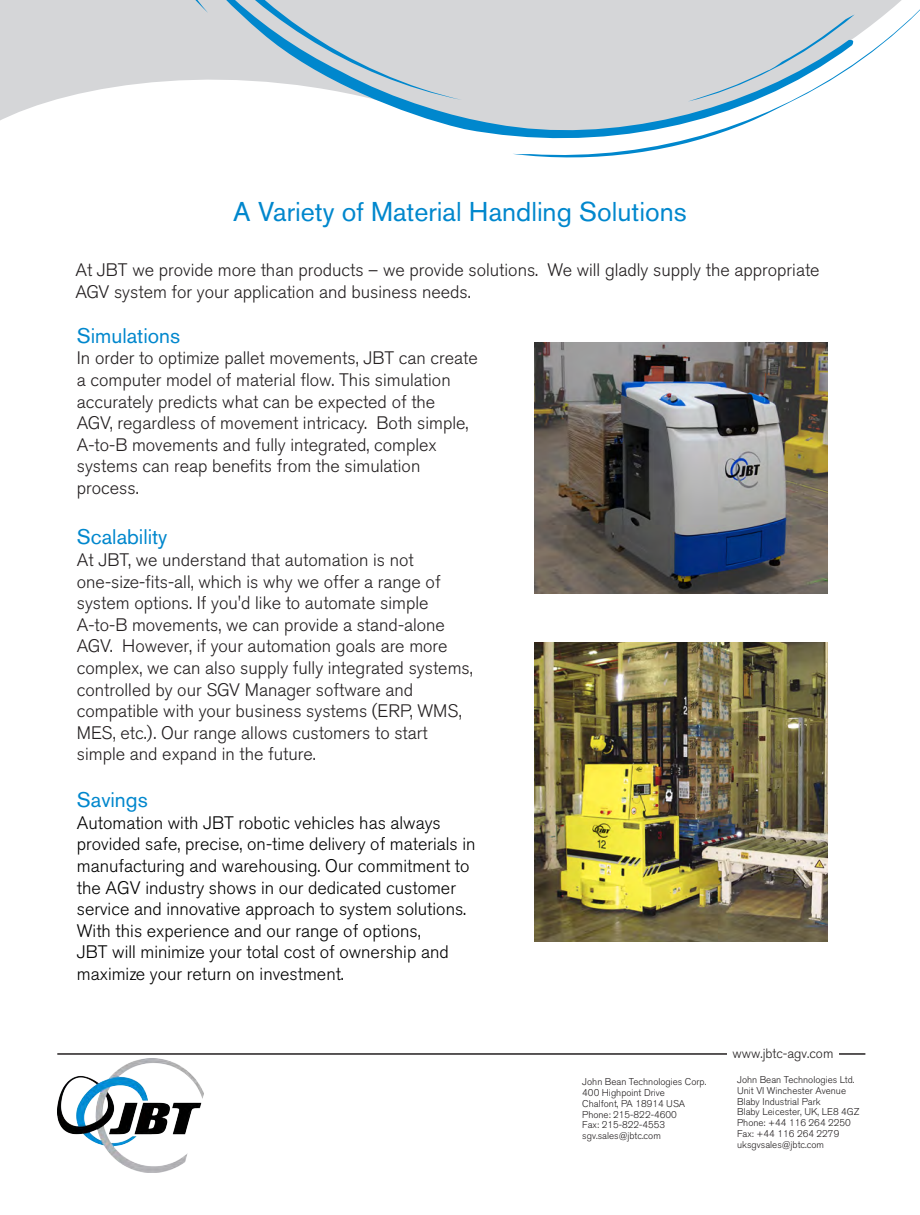
<style>
.page{position:relative;width:920px;height:1215px;background:#fff}
.page>*{position:absolute;margin:0;border:0;box-sizing:border-box;transform-origin:0 0}
.Body{font:27px "Akzidenz Grotesk BQ";color:#0087cd}
.Body-2{font:21px "Akzidenz Grotesk BQ";color:#0087cd}
.Body-3{font:300 18px/21.6px "Akzidenz Grotesk BQ";color:#231f20}
.Body-4{font:300 18px/21.6px "Akzidenz Grotesk BQ";color:#000}
.t1{font:300 13.5px "Akzidenz Grotesk BQ";color:#231f20}
.t2{font:300 9.75px "Akzidenz Grotesk BQ";color:#231f20}
</style>
<div class="page">
<img style="left:58px;top:1059px;width:146px;height:113px">
<hr style="left:57px;top:1054px;width:808px;height:1px;background:#231f20">
<div style="left:727px;top:1047px;width:112px;height:16px;background:#fff"></div>
<svg style="left:0;top:0;width:45px;height:121px;background:#d8d9db"></svg>
<svg style="left:45px;top:0;width:875px;height:158px;fill:#d5d6d8"></svg>
<img style="left:535px;top:342px;width:292px;height:251px">
<img style="left:535px;top:642px;width:292px;height:300px">
<p class="Body" style="left:233px;top:195px;width:455px">A Variety of Material Handling Solutions</p>
<p class="Body-3" style="left:75px;top:260px;width:746px">At JBT we provide more than products – we provide solutions. We will gladly supply the appropriate<br>AGV system for your application and business needs.</p>
<p class="Body-2" style="left:77px;top:323px;width:105px">Simulations</p>
<p class="Body-3" style="left:77px;top:348px;width:402px">In order to optimize pallet movements, JBT can create a computer model of material flow. This simulation accurately predicts what can be expected of the<br>AGV, regardless of movement intricacy. Both simple, A-to-B movements and fully integrated, complex systems can reap benefits from the simulation process.</p>
<p class="Body-2" style="left:77px;top:525px;width:92px">Scalability</p>
<p class="Body-3" style="left:77px;top:549px;width:397px">At JBT, we understand that automation is not one-size-fits-all, which is why we offer a range of system options. If you'd like to automate simple A-to-B movements, we can provide a stand-alone AGV. However, if your automation goals are more complex, we can also supply fully integrated systems, controlled by our SGV Manager software and compatible with your business systems (ERP, WMS, MES, etc.). Our range allows customers to start simple and expand in the future.</p>
<p class="Body-2" style="left:77px;top:787px;width:72px">Savings</p>
<p class="Body-4" style="left:77px;top:812px;width:400px">Automation with JBT robotic vehicles has always provided safe, precise, on-time delivery of materials in manufacturing and warehousing. Our commitment to the AGV industry shows in our dedicated customer service and innovative approach to system solutions.<br>With this experience and our range of options,<br>JBT will minimize your total cost of ownership and maximize your return on investment.</p>
<p class="t2" style="left:582px;top:1076px;width:125px">John Bean Technologies Corp.</p>
<p class="t2" style="left:582px;top:1087px;width:84px">400 Highpoint Drive</p>
<p class="t2" style="left:582px;top:1098px;width:104px">Chalfont, PA 18914 USA</p>
<p class="t2" style="left:582px;top:1109px;width:96px">Phone: 215-822-4600</p>
<p class="t2" style="left:582px;top:1120px;width:84px">Fax: 215-822-4553</p>
<p class="t2" style="left:582px;top:1130px;width:80px">sgv.sales@jbtc.com</p>
<p class="t1" style="left:733px;top:1046px;width:102px">www.jbtc-agv.com</p>
<p class="t2" style="left:737px;top:1074px;width:119px">John Bean Technologies Ltd.</p>
<p class="t2" style="left:737px;top:1085px;width:110px">Unit VI Winchester Avenue</p>
<p class="t2" style="left:737px;top:1096px;width:85px">Blaby Industrial Park</p>
<p class="t2" style="left:737px;top:1107px;width:124px">Blaby Leicester, UK, LE8 4GZ</p>
<p class="t2" style="left:737px;top:1117px;width:115px">Phone: +44 116 264 2250</p>
<p class="t2" style="left:737px;top:1128px;width:104px">Fax: +44 116 264 2279</p>
<p class="t2" style="left:737px;top:1139px;width:88px">uksgvsales@jbtc.com</p>
</div>
